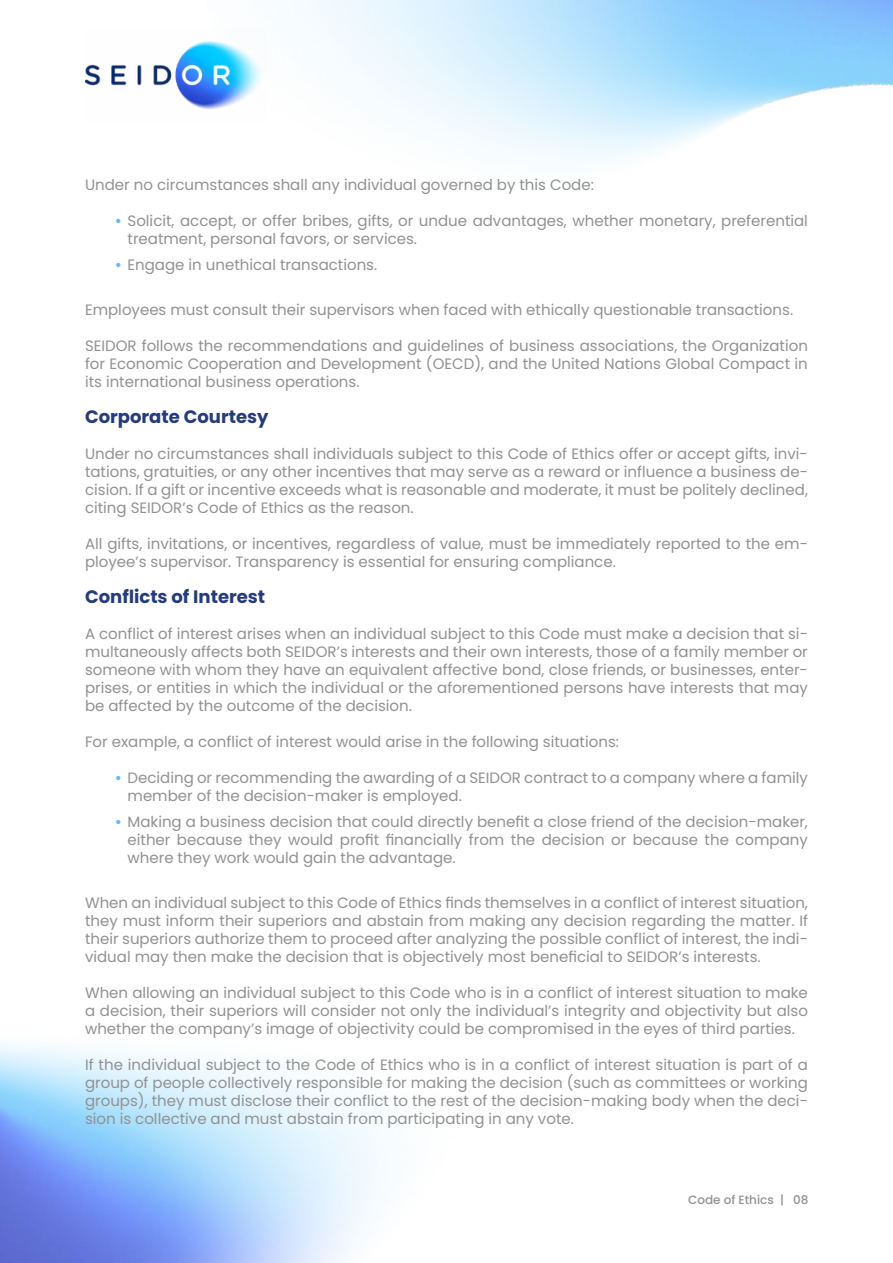
<style>
.page{position:relative;width:893px;height:1263px;background:#fff}
.page>*{position:absolute;margin:0;border:0;box-sizing:border-box;transform-origin:0 0}
.t1{font:700 18px "Poppins";color:#263c7a}
.t2{font:15px/18px "Poppins";color:#919191;text-align:justify}
.t3{font:500 12px "Poppins";color:#919191}
.s1{font-weight:600;color:#66b6ff}
</style>
<div class="page">
<img style="left:0;top:1043px;width:381px;height:220px">
<img style="left:85px;top:29px;width:181px;height:81px">
<p class="t2" style="left:85px;top:176px;width:510px">Under no circumstances shall any individual governed by this Code:</p>
<p class="t2" style="left:128px;top:212px;width:682px;text-indent:-13px"><span class="s1">•</span> Solicit, accept, or offer bribes, gifts, or undue advantages, whether monetary, preferential treatment, personal favors, or services.</p>
<p class="t2" style="left:115px;top:256px;width:264px"><span class="s1">•</span> Engage in unethical transactions.</p>
<p class="t2" style="left:85px;top:301px;width:710px">Employees must consult their supervisors when faced with ethically questionable transactions.</p>
<p class="t2" style="left:85px;top:337px;width:724px">SEIDOR follows the recommendations and guidelines of business associations, the Organization for Economic Cooperation and Development (OECD), and the United Nations Global Compact in its international business operations.</p>
<p class="t1" style="left:85px;top:406px;width:185px">Corporate Courtesy</p>
<p class="t2" style="left:85px;top:445px;width:724px">Under no circumstances shall individuals subject to this Code of Ethics offer or accept gifts, invi&shy;tations, gratuities, or any other incentives that may serve as a reward or influence a business de&shy;cision. If a gift or incentive exceeds what is reasonable and moderate, it must be politely declined, citing SEIDOR’s Code of Ethics as the reason.</p>
<p class="t2" style="left:85px;top:535px;width:724px">All gifts, invitations, or incentives, regardless of value, must be immediately reported to the em&shy;ployee’s supervisor. Transparency is essential for ensuring compliance.</p>
<p class="t1" style="left:85px;top:586px;width:182px">Conflicts of Interest</p>
<p class="t2" style="left:85px;top:625px;width:724px">A conflict of interest arises when an individual subject to this Code must make a decision that si&shy;multaneously affects both SEIDOR’s interests and their own interests, those of a family member or someone with whom they have an equivalent affective bond, close friends, or businesses, enter&shy;prises, or entities in which the individual or the aforementioned persons have interests that may be affected by the outcome of the decision.</p>
<p class="t2" style="left:85px;top:733px;width:535px">For example, a conflict of interest would arise in the following situations:</p>
<p class="t2" style="left:128px;top:769px;width:682px;text-indent:-13px"><span class="s1">•</span> Deciding or recommending the awarding of a SEIDOR contract to a company where a family member of the decision-maker is employed.</p>
<p class="t2" style="left:128px;top:813px;width:682px;text-indent:-13px"><span class="s1">•</span> Making a business decision that could directly benefit a close friend of the decision-maker, either because they would profit financially from the decision or because the company where they work would gain the advantage.</p>
<p class="t2" style="left:85px;top:894px;width:724px">When an individual subject to this Code of Ethics finds themselves in a conflict of interest situation, they must inform their superiors and abstain from making any decision regarding the matter. If their superiors authorize them to proceed after analyzing the possible conflict of interest, the indi&shy;vidual may then make the decision that is objectively most beneficial to SEIDOR’s interests.</p>
<p class="t2" style="left:85px;top:984px;width:724px">When allowing an individual subject to this Code who is in a conflict of interest situation to make a decision, their superiors will consider not only the individual’s integrity and objectivity but also whether the company’s image of objectivity could be compromised in the eyes of third parties.</p>
<p class="t2" style="left:85px;top:1056px;width:724px">If the individual subject to the Code of Ethics who is in a conflict of interest situation is part of a group of people collectively responsible for making the decision (such as committees or working groups), they must disclose their conflict to the rest of the decision-making body when the deci&shy;sion is collective and must abstain from participating in any vote.</p>
<p class="t3" style="left:688px;top:1193px;width:122px">Code of Ethics | 08</p>
</div>
